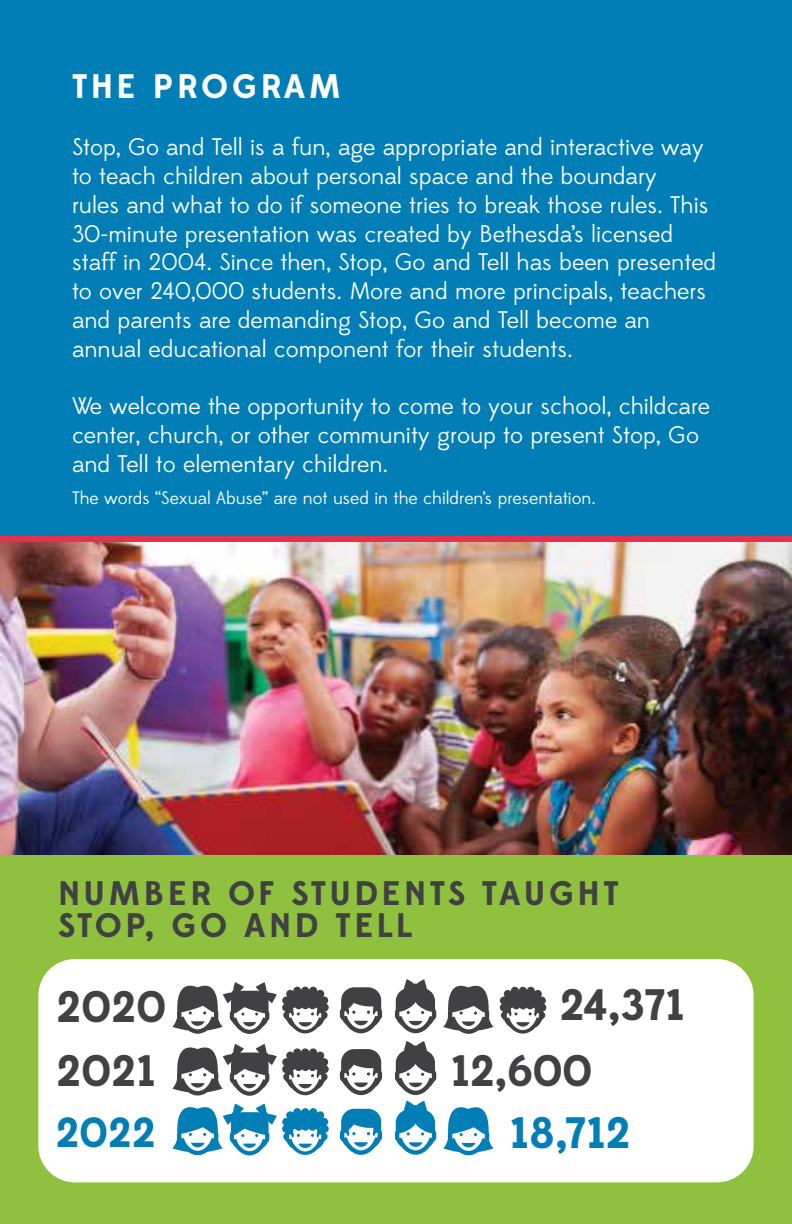
<style>
.page{position:relative;width:792px;height:1224px;background:#fff}
.page>*{position:absolute;margin:0;border:0;box-sizing:border-box;transform-origin:0 0}
.t1{font:700 44px "Edmondsans";color:#414042}
.t2{font:700 44px "Edmondsans";color:#007eb5}
.t3{font:700 42px "Edmondsans";color:#007eb5}
.t4{font:700 34px/32px "Edmondsans";letter-spacing:.1em;color:#414042}
.t5{font:700 34px "Edmondsans";letter-spacing:.1em;color:#fff}
.t6{font:24px/28.8px "Edmondsans";color:#fff}
.t7{font:18px "Edmondsans";color:#fff}
</style>
<div class="page">
<img style="left:0;top:542px;width:792px;height:313px">
<div style="left:0;top:855px;width:792px;height:369px;background:#90c13e"></div>
<div style="left:0;top:0;width:792px;height:539px;background:#007eb5"></div>
<div style="left:0;top:536px;width:792px;height:6px;background:#e3314e"></div>
<div style="left:38px;top:959px;width:716px;height:223px;background:#fff;border-radius:36px"></div>
<svg style="left:340px;top:1049px;width:42px;height:46px"></svg>
<svg style="left:395px;top:1041px;width:41px;height:54px"></svg>
<svg style="left:340px;top:1109px;width:42px;height:46px"></svg>
<svg style="left:172px;top:1044px;width:157px;height:111px"></svg>
<svg style="left:395px;top:1101px;width:41px;height:54px"></svg>
<svg style="left:443px;top:1107px;width:51px;height:48px"></svg>
<svg style="left:340px;top:987px;width:42px;height:46px"></svg>
<svg style="left:172px;top:982px;width:157px;height:52px"></svg>
<svg style="left:395px;top:979px;width:41px;height:54px"></svg>
<svg style="left:443px;top:985px;width:51px;height:49px"></svg>
<svg style="left:500px;top:987px;width:46px;height:47px"></svg>
<h3 class="t5" style="left:72px;top:65px;width:270px">THE PROGRAM</h3>
<p class="t6" style="left:72px;top:133px;width:646px">Stop, Go and Tell is a fun, age appropriate and interactive way to teach children about personal space and the boundary<br>rules and what to do if someone tries to break those rules. This 30-minute presentation was created by Bethesda’s licensed staff in 2004. Since then, Stop, Go and Tell has been presented to over 240,000 students. More and more principals, teachers and parents are demanding Stop, Go and Tell become an annual educational component for their students.</p>
<p class="t6" style="left:72px;top:393px;width:640px">We welcome the opportunity to come to your school, childcare center, church, or other community group to present Stop, Go and Tell to elementary children.</p>
<p class="t7" style="left:72px;top:487px;width:525px">The words “Sexual Abuse” are not used in the children’s presentation.</p>
<h3 class="t4" style="left:58px;top:878px;width:562px">NUMBER OF STUDENTS TAUGHT<br>STOP, GO AND TELL</h3>
<h1 class="t1" style="left:56px;top:979px;width:111px">2020</h1>
<h1 class="t1" style="left:559px;top:978px;width:127px">24,371</h1>
<h1 class="t1" style="left:56px;top:1044px;width:101px">2021</h1>
<h1 class="t1" style="left:451px;top:1044px;width:143px">12,600</h1>
<h2 class="t3" style="left:55px;top:1106px;width:102px">2022</h2>
<h1 class="t2" style="left:510px;top:1106px;width:122px">18,712</h1>
</div>
